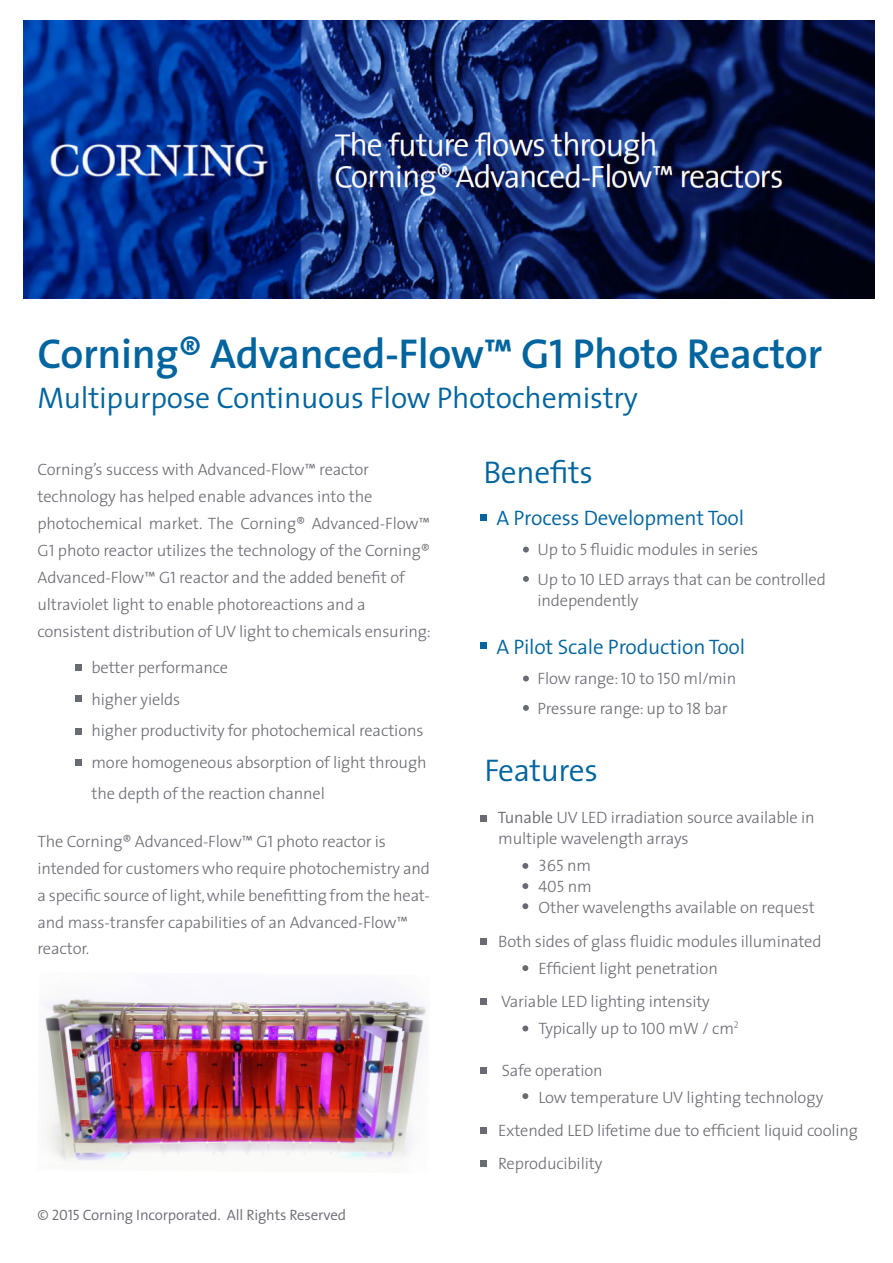
<style>
.page{position:relative;width:893px;height:1263px;background:#fff}
.page>*{position:absolute;margin:0;border:0;box-sizing:border-box;transform-origin:0 0}
.t1{font:600 42px "The Sans";letter-spacing:-.01em;color:#00649e}
.t2{font:300 31.5px "The Sans";letter-spacing:-.01em;color:#00649e}
.t3{font:300 30px "The Sans";letter-spacing:-.01em;color:#00649e}
.t4{font:300 21px "The Sans";letter-spacing:-.01em;color:#00649e}
.t5{font:300 16.5px/27px "The Sans";letter-spacing:-.01em;color:#696b73}
.t6{font:16.5px "The Sans Light Caps";letter-spacing:-.01em;color:#696b73}
.t7{font:300 15px "The Sans";letter-spacing:-.01em;color:#696b73}
.s1{font-family:"The Sans Semi Bold Caps";font-weight:400}
.s2{font-family:"The Sans Light Caps";font-weight:400}
.s3{font-family:"The Sans Semi Light Caps";font-weight:400}
.s4{font-style:inherit}
.s5{font-family:"The Sans";font-weight:300}
</style>
<div class="page">
<img style="left:23px;top:21px;width:851px;height:278px">
<div style="left:75px;top:665px;width:7px;height:6px;background:#696b73"></div>
<div style="left:75px;top:695px;width:7px;height:7px;background:#696b73"></div>
<div style="left:75px;top:728px;width:7px;height:6px;background:#696b73"></div>
<div style="left:75px;top:759px;width:7px;height:7px;background:#696b73"></div>
<svg style="left:523px;top:547px;width:6px;height:5px"></svg>
<svg style="left:523px;top:675px;width:6px;height:6px"></svg>
<svg style="left:523px;top:576px;width:6px;height:6px"></svg>
<svg style="left:523px;top:705px;width:6px;height:6px"></svg>
<div style="left:480px;top:514px;width:7px;height:6px;background:#00649e"></div>
<div style="left:480px;top:642px;width:7px;height:6px;background:#00649e"></div>
<svg style="left:522px;top:863px;width:6px;height:6px"></svg>
<svg style="left:522px;top:883px;width:6px;height:6px"></svg>
<svg style="left:522px;top:903px;width:6px;height:6px"></svg>
<svg style="left:522px;top:965px;width:6px;height:6px"></svg>
<svg style="left:522px;top:1025px;width:6px;height:6px"></svg>
<svg style="left:522px;top:1093px;width:6px;height:6px"></svg>
<div style="left:480px;top:815px;width:7px;height:7px;background:#696b73"></div>
<div style="left:480px;top:938px;width:7px;height:6px;background:#696b73"></div>
<div style="left:480px;top:998px;width:7px;height:7px;background:#696b73"></div>
<div style="left:480px;top:1068px;width:7px;height:6px;background:#696b73"></div>
<div style="left:480px;top:1127px;width:7px;height:7px;background:#696b73"></div>
<div style="left:480px;top:1161px;width:7px;height:6px;background:#696b73"></div>
<img style="left:44px;top:991px;width:382px;height:171px">
<p class="t1" style="left:38px;top:318px;width:786px">Corning® Advanced-Flow™ G<span class="s1">1</span> Photo Reactor</p>
<p class="t3" style="left:38px;top:373px;width:602px">Multipurpose Continuous Flow Photochemistry</p>
<p class="t5" style="left:38px;top:455px;width:395px">Corning’s success with Advanced-Flow™ reactor technology has helped enable advances into the photochemical market. The Corning® Advanced-Flow™ G<span class="s2">1</span> photo reactor utilizes the technology of the Corning® Advanced-Flow™ G<span class="s2">1</span> reactor and the added benefit of ultraviolet light to enable photoreactions and a consistent distribution of UV light to chemicals ensuring:</p>
<p class="t5" style="left:92px;top:653px;width:138px">better performance</p>
<p class="t5" style="left:92px;top:685px;width:90px">higher yields</p>
<p class="t5" style="left:92px;top:716px;width:334px">higher productivity for photochemical reactions</p>
<p class="t5" style="left:92px;top:746px;width:337px;line-height:31.5px">more homogeneous absorption of light through the depth of the reaction channel</p>
<p class="t5" style="left:38px;top:827px;width:394px">The Corning® Advanced-Flow™ G<span class="s2">1</span> photo reactor is intended for customers who require photochemistry and a specific source of light, while benefitting from the heat&shy;and mass-transfer capabilities of an Advanced-Flow™</p>
<p class="t5" style="left:38px;top:934px;width:53px">reactor.</p>
<p class="t7" style="left:38px;top:1202px;width:310px">© <span class="s3">2015</span> Corning Incorporated<span class="s3">.</span> All Rights Reserved</p>
<p class="t2" style="left:483px;top:446px;width:111px">Benefits</p>
<p class="t4" style="left:497px;top:500px;width:249px">A Process Development Tool</p>
<p class="t5" style="left:537px;top:535px;width:222px">Up to <span class="s2">5</span> fluidic modules in series</p>
<p class="t5" style="left:537px;top:568px;width:290px;line-height:21px">Up to <span class="s2">10</span> LED arrays that can be controlled independently</p>
<p class="t4" style="left:497px;top:629px;width:250px">A Pilot Scale Production Tool</p>
<p class="t5" style="left:537px;top:664px;width:200px">Flow range: <span class="s2">10</span> to <span class="s2">150</span> ml/min</p>
<p class="t5" style="left:537px;top:694px;width:192px">Pressure range: up to <span class="s2">18</span> bar</p>
<p class="t2" style="left:485px;top:745px;width:115px">Features</p>
<p class="t5" style="left:498px;top:807px;width:319px;line-height:21px"><span class="s4">Tunable</span> UV LED irradiation source available in multiple wavelength arrays</p>
<p class="t6" style="left:539px;top:852px;width:54px">365 <span class="s5">nm</span></p>
<p class="t6" style="left:539px;top:873px;width:55px">405 <span class="s5">nm</span></p>
<p class="t5" style="left:539px;top:894px;width:278px">Other wavelengths available on request</p>
<p class="t5" style="left:498px;top:927px;width:325px">Both sides of glass fluidic modules illuminated</p>
<p class="t5" style="left:539px;top:954px;width:181px">Efficient light penetration</p>
<p class="t5" style="left:501px;top:987px;width:210px">Variable LED lighting intensity</p>
<p class="t5" style="left:539px;top:1014px;width:202px">Typically up to <span class="s2">100</span> mW / cm<sup>2</sup></p>
<p class="t5" style="left:502px;top:1056px;width:103px">Safe operation</p>
<p class="t5" style="left:539px;top:1083px;width:286px">Low temperature UV lighting technology</p>
<p class="t5" style="left:498px;top:1116px;width:361px">Extended LED lifetime due to efficient liquid cooling</p>
<p class="t5" style="left:498px;top:1149px;width:105px">Reproducibility</p>
</div>
